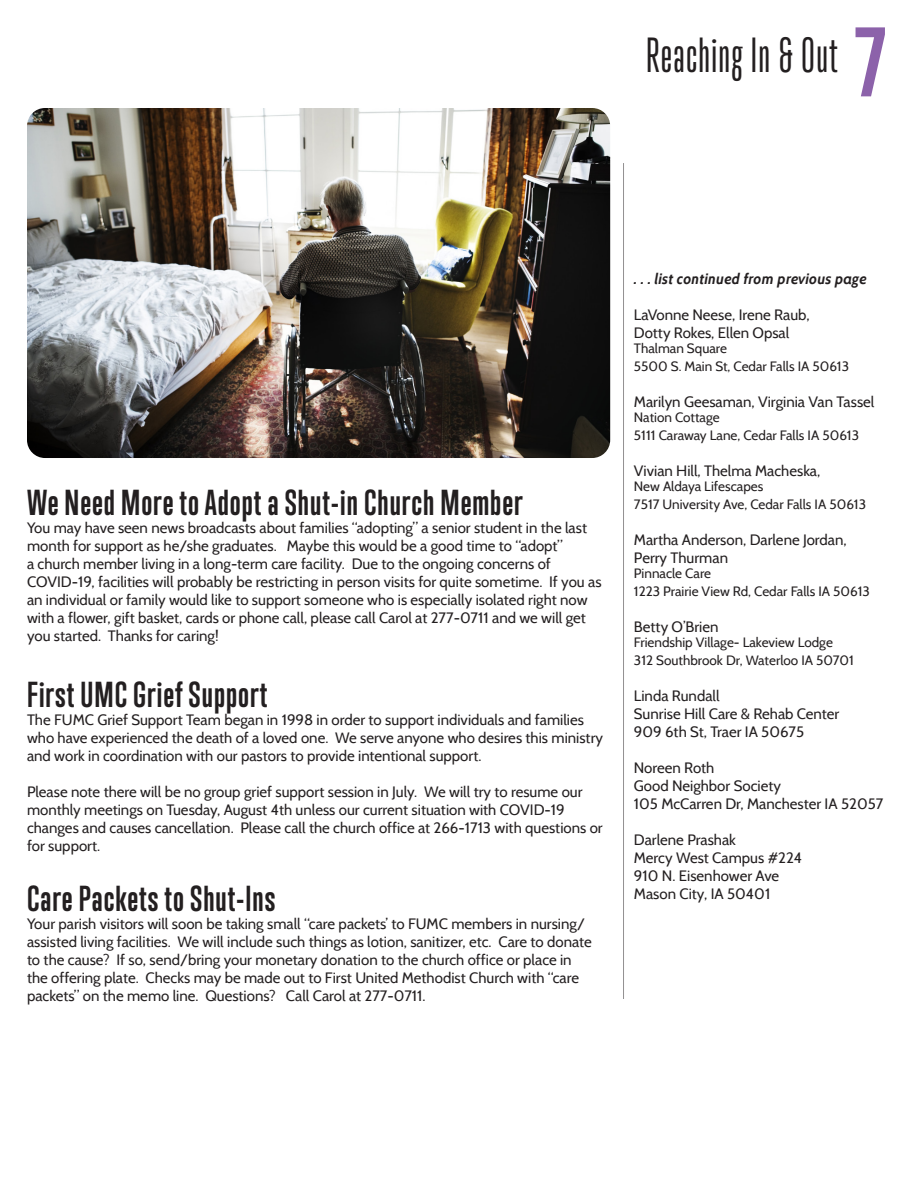
<style>
.page{position:relative;width:918px;height:1188px;background:#fff}
.page>*{position:absolute;margin:0;border:0;box-sizing:border-box;transform-origin:0 0}
.t1{font:72px "Gobold";color:#8c62aa}
.t2{font:45px "Trump Gothic Pro";letter-spacing:.03em;color:#231f20}
.t3{font:700 33px "Trump Gothic Pro";letter-spacing:.03em;color:#231f20}
.t4{font:15px/18px "Cabin";color:#231f20}
.t5{font:italic 700 15px "Cabin";color:#231f20}
.t6{font:13.5px "Cabin";color:#231f20}
</style>
<div class="page">
<hr style="left:623px;top:163px;width:1px;height:836px;background:#231f20">
<img style="left:27px;top:108px;width:583px;height:350px">
<p class="t2" style="left:646px;top:29px;width:193px">Reaching In &amp; Out</p>
<p class="t1" style="left:851px;top:16px;width:39px">7</p>
<p class="t3" style="left:27px;top:482px;width:497px">We Need More to Adopt a Shut-in Church Member</p>
<p class="t4" style="left:27px;top:519px;width:576px">You may have seen news broadcasts about families “adopting” a senior student in the last month for support as he/she graduates. Maybe this would be a good time to “adopt”<br>a church member living in a long-term care facility. Due to the ongoing concerns of COVID-19, facilities will probably be restricting in person visits for quite sometime. If you as an individual or family would like to support someone who is especially isolated right now with a flower, gift basket, cards or phone call, please call Carol at 277-0711 and we will get you started. Thanks for caring!</p>
<p class="t3" style="left:27px;top:674px;width:242px">First UMC Grief Support</p>
<p class="t4" style="left:27px;top:711px;width:578px">The FUMC Grief Support Team began in 1998 in order to support individuals and families who have experienced the death of a loved one. We serve anyone who desires this ministry and work in coordination with our pastors to provide intentional support.</p>
<p class="t4" style="left:27px;top:783px;width:577px">Please note there will be no group grief support session in July. We will try to resume our monthly meetings on Tuesday, August 4th unless our current situation with COVID-19 changes and causes cancellation. Please call the church office at 266-1713 with questions or for support.</p>
<p class="t3" style="left:27px;top:878px;width:250px">Care Packets to Shut-Ins</p>
<p class="t4" style="left:27px;top:915px;width:566px">Your parish visitors will soon be taking small “care packets’ to FUMC members in nursing/ assisted living facilities. We will include such things as lotion, sanitizer, etc. Care to donate to the cause? If so, send/bring your monetary donation to the church office or place in the offering plate. Checks may be made out to First United Methodist Church with “care packets” on the memo line. Questions? Call Carol at 277-0711.</p>
<p class="t5" style="left:634px;top:270px;width:234px">. . . list continued from previous page</p>
<p class="t4" style="left:634px;top:306px;width:177px">LaVonne Neese, Irene Raub,</p>
<p class="t4" style="left:634px;top:324px;width:157px">Dotty Rokes, Ellen Opsal</p>
<p class="t6" style="left:634px;top:340px;width:95px">Thalman Square</p>
<p class="t6" style="left:634px;top:358px;width:217px">5500 S. Main St, Cedar Falls IA 50613</p>
<p class="t4" style="left:634px;top:393px;width:242px">Marilyn Geesaman, Virginia Van Tassel</p>
<p class="t6" style="left:634px;top:409px;width:87px">Nation Cottage</p>
<p class="t6" style="left:634px;top:427px;width:227px">5111 Caraway Lane, Cedar Falls IA 50613</p>
<p class="t4" style="left:634px;top:462px;width:188px">Vivian Hill, Thelma Macheska,</p>
<p class="t6" style="left:634px;top:478px;width:131px">New Aldaya Lifescapes</p>
<p class="t6" style="left:634px;top:496px;width:234px">7517 University Ave, Cedar Falls IA 50613</p>
<p class="t4" style="left:634px;top:531px;width:214px">Martha Anderson, Darlene Jordan,</p>
<p class="t4" style="left:634px;top:549px;width:96px">Perry Thurman</p>
<p class="t6" style="left:634px;top:565px;width:79px">Pinnacle Care</p>
<p class="t6" style="left:634px;top:583px;width:237px">1223 Prairie View Rd, Cedar Falls IA 50613</p>
<p class="t4" style="left:634px;top:618px;width:86px">Betty O’Brien</p>
<p class="t6" style="left:634px;top:634px;width:201px">Friendship Village- Lakeview Lodge</p>
<p class="t6" style="left:634px;top:652px;width:222px">312 Southbrook Dr, Waterloo IA 50701</p>
<p class="t4" style="left:634px;top:687px;width:87px">Linda Rundall</p>
<p class="t4" style="left:634px;top:705px;width:207px">Sunrise Hill Care &amp; Rehab Center</p>
<p class="t4" style="left:634px;top:723px;width:172px">909 6th St, Traer IA 50675</p>
<p class="t4" style="left:634px;top:759px;width:82px">Noreen Roth</p>
<p class="t4" style="left:634px;top:777px;width:149px">Good Neighbor Society</p>
<p class="t4" style="left:634px;top:795px;width:251px">105 McCarren Dr, Manchester IA 52057</p>
<p class="t4" style="left:634px;top:831px;width:104px">Darlene Prashak</p>
<p class="t4" style="left:634px;top:849px;width:170px">Mercy West Campus #224</p>
<p class="t4" style="left:634px;top:867px;width:147px">910 N. Eisenhower Ave</p>
<p class="t4" style="left:634px;top:885px;width:138px">Mason City, IA 50401</p>
</div>
